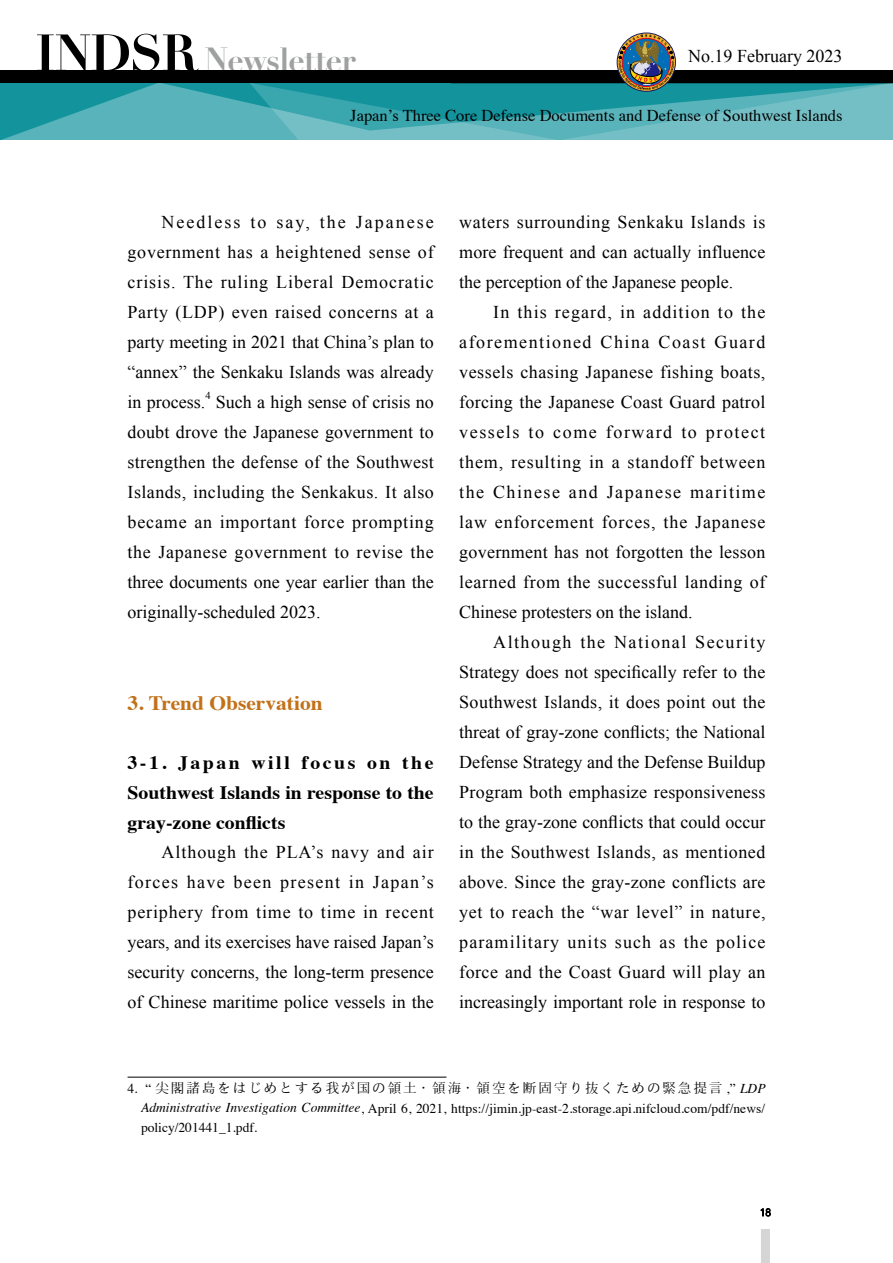
<style>
.page{position:relative;width:893px;height:1263px;background:#fff}
.page>*{position:absolute;margin:0;border:0;box-sizing:border-box;transform-origin:0 0}
.t1{font:700 32.7px "Didot";letter-spacing:-.03em;color:#9fa0a0}
.t2{font:700 20.4px "Times";color:#c27118;scale:1.05 1}
.t3{font:700 18.9px/30px "Times";color:#000;text-align:justify;scale:1.05 1}
.t4{font:18px/30px "Times New Roman";color:#000;text-align:justify}
.t5{font:16.5px "Times";color:#000}
.t6{font:13.5px/19.5px "Times";letter-spacing:.005em;color:#000}
.t7{font:13.5px "Hana Min A";letter-spacing:.145em;color:#000}
.t8{font:10.5px "Times New Roman";color:#000}
.s1{font-size:50.55px;color:#000}
.s2{font-family:"Times"}
.s3{font-family:"Times";font-style:italic}
.s4{font-style:italic}
</style>
<div class="page">
<svg style="left:0;top:83px;width:249px;height:57px;background:#3ea7ae"></svg>
<svg style="left:761px;top:1208px;width:10px;height:8px"></svg>
<div style="left:0;top:70px;width:893px;height:13px;background:#000"></div>
<svg style="left:249px;top:34px;width:644px;height:106px"></svg>
<div style="left:761px;top:1229px;width:9px;height:34px;background:#d5d5d6"></div>
<hr style="left:128px;top:1077px;width:318px;height:1px;background:#000">
<h1 class="t1" style="left:35px;top:38px;width:322px"><span class="s1">INDSR</span> Newsletter</h1>
<p class="t4" style="left:688px;top:41px;width:156px">No.19 February 2023</p>
<p class="t5" style="left:350px;top:100px;width:494px">Japan’s Three Core Defense Documents and Defense of Southwest Islands</p>
<p class="t4" style="left:128px;top:206px;width:308px;text-indent:34px">Needless to say, the Japanese government has a heightened sense of crisis. The ruling Liberal Democratic Party (LDP) even raised concerns at a party meeting in 2021 that China’s plan to “annex” the Senkaku Islands was already in process.</p>
<p class="t8" style="left:205px;top:389px;width:7px">4</p>
<p class="t4" style="left:128px;top:386px;width:308px;text-indent:88px">Such a high sense of crisis no doubt drove the Japanese government to strengthen the defense of the Southwest Islands, including the Senkakus. It also became an important force prompting the Japanese government to revise the three documents one year earlier than the originally-scheduled 2023.</p>
<p class="t2" style="left:128px;top:683px;width:187px">3. Trend Observation</p>
<p class="t3" style="left:128px;top:745px;width:293px">3-1. Japan will focus on the Southwest Islands in response to the gray-zone conflicts</p>
<p class="t4" style="left:128px;top:836px;width:308px;text-indent:34px">Although the PLA’s navy and air forces have been present in Japan’s periphery from time to time in recent years, and its exercises have raised Japan’s security concerns, the long-term presence of Chinese maritime police vessels in the</p>
<p class="t4" style="left:459px;top:206px;width:308px">waters surrounding Senkaku Islands is more frequent and can actually influence the perception of the Japanese people.</p>
<p class="t4" style="left:459px;top:296px;width:308px;text-indent:34px">In this regard, in addition to the aforementioned China Coast Guard vessels chasing Japanese fishing boats, forcing the Japanese Coast Guard patrol vessels to come forward to protect them, resulting in a standoff between the Chinese and Japanese maritime law enforcement forces, the Japanese government has not forgotten the lesson learned from the successful landing of Chinese protesters on the island.</p>
<p class="t4" style="left:459px;top:626px;width:308px;text-indent:34px">Although the National Security Strategy does not specifically refer to the Southwest Islands, it does point out the threat of gray-zone conflicts; the National Defense Strategy and the Defense Buildup Program both emphasize responsiveness to the gray-zone conflicts that could occur in the Southwest Islands, as mentioned above. Since the gray-zone conflicts are yet to reach the “war level” in nature, paramilitary units such as the police force and the Coast Guard will play an increasingly important role in response to</p>
<p class="t7" style="left:128px;top:1079px;width:640px"><span class="s2">4. “</span> 尖閣諸島をはじめとする我が国の領土・領海・領空を断固守り抜くための緊急提言 <span class="s2">,”</span> <span class="s3">LDP</span></p>
<p class="t6" style="left:141px;top:1097px;width:626px"><span class="s4">Administrative Investigation Committee</span>, April 6, 2021, https://jimin.jp-east-2.storage.api.nifcloud.com/pdf/news/ policy/201441_1.pdf.</p>
</div>
